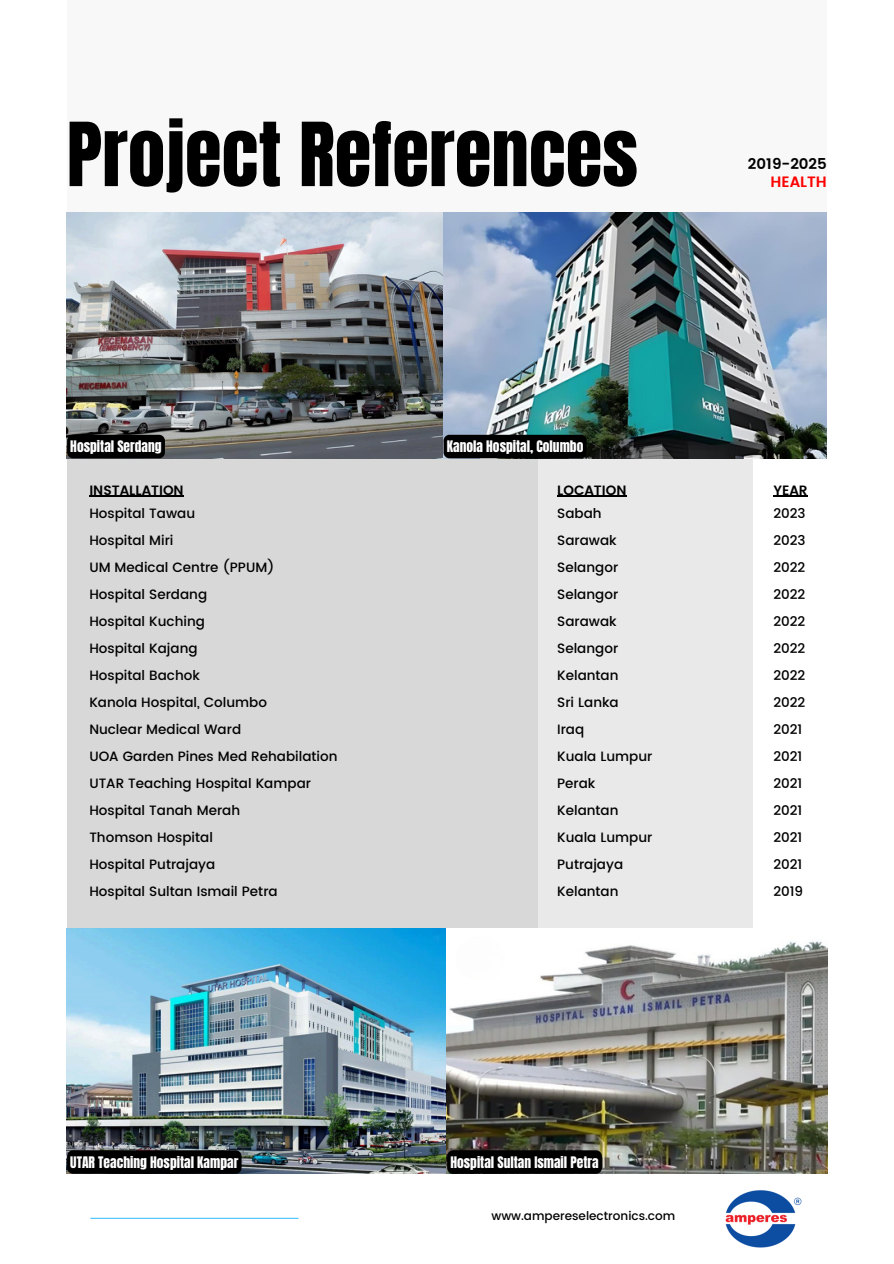
<style>
.page{position:relative;width:894px;height:1264px;background:#fff}
.page>*{position:absolute;margin:0;border:0;box-sizing:border-box;transform-origin:0 0}
.t1{font:75px "Anton";color:#000}
.t2{font:600 15px "Poppins";color:#000}
.t3{font:600 15px "Poppins";color:#f00}
.t4{font:500 13.5px/27px "Poppins";color:#000}
.t5{font:13.5px "Anton";color:#fff}
.t6{font:600 13.5px "Poppins";color:#000}
.t7{font:500 12px "Poppins";color:#000}
</style>
<div class="page">
<div style="left:67px;top:0;width:759px;height:419px;background:#f8f8f8"></div>
<div style="left:537px;top:419px;width:216px;height:534px;background:#e9e9e9"></div>
<div style="left:67px;top:426px;width:470px;height:544px;background:#d8d8d8"></div>
<hr style="left:90px;top:1217px;width:208px;height:1px;background:#42c2ff">
<img style="left:725px;top:1190px;width:77px;height:58px">
<img style="left:67px;top:928px;width:760px;height:245px">
<img style="left:67px;top:213px;width:759px;height:245px">
<div style="left:67px;top:1150px;width:174px;height:23px;background:#000;border-radius:6px"></div>
<div style="left:447px;top:1150px;width:154px;height:23px;background:#000;border-radius:6px"></div>
<hr style="left:89px;top:495px;width:95px;height:2px;background:#000">
<hr style="left:557px;top:495px;width:69px;height:2px;background:#000">
<hr style="left:773px;top:495px;width:34px;height:2px;background:#000">
<div style="left:67px;top:435px;width:98px;height:23px;background:#000;border-radius:6px"></div>
<div style="left:443px;top:435px;width:143px;height:23px;background:#000;border-radius:6px"></div>
<h4 class="t1" style="left:67px;top:101px;width:572px">Project References</h4>
<h2 class="t2" style="left:747px;top:155px;width:80px">2019-2025</h2>
<h4 class="t3" style="left:770px;top:173px;width:58px">HEALTH</h4>
<h3 class="t5" style="left:70px;top:437px;width:93px">Hospital Serdang</h3>
<p class="t5" style="left:446px;top:437px;width:138px">Kanola Hospital, Columbo</p>
<h2 class="t6" style="left:89px;top:482px;width:96px">INSTALLATION</h2>
<h3 class="t6" style="left:557px;top:482px;width:71px">LOCATION</h3>
<h1 class="t4" style="left:89px;top:500px;width:249px">Hospital Tawau<br>Hospital Miri<br>UM Medical Centre (PPUM)<br>Hospital Serdang<br>Hospital Kuching<br>Hospital Kajang<br>Hospital Bachok<br>Kanola Hospital, Columbo<br>Nuclear Medical Ward<br>UOA Garden Pines Med Rehabilation<br>UTAR Teaching Hospital Kampar<br>Hospital Tanah Merah<br>Thomson Hospital<br>Hospital Putrajaya<br>Hospital Sultan Ismail Petra</h1>
<h3 class="t4" style="left:557px;top:500px;width:97px">Sabah<br>Sarawak<br>Selangor<br>Selangor<br>Sarawak<br>Selangor<br>Kelantan<br>Sri Lanka<br>Iraq<br>Kuala Lumpur<br>Perak<br>Kelantan<br>Kuala Lumpur<br>Putrajaya<br>Kelantan</h3>
<h3 class="t6" style="left:773px;top:482px;width:36px">YEAR</h3>
<h2 class="t4" style="left:773px;top:500px;width:34px">2023<br>2023<br>2022<br>2022<br>2022<br>2022<br>2022<br>2022<br>2021<br>2021<br>2021<br>2021<br>2021<br>2021<br>2019</h2>
<h2 class="t5" style="left:70px;top:1152px;width:169px">UTAR Teaching Hospital Kampar</h2>
<p class="t5" style="left:450px;top:1152px;width:150px">Hospital Sultan Ismail Petra</p>
<p class="t7" style="left:491px;top:1209px;width:185px">www.ampereselectronics.com</p>
</div>
